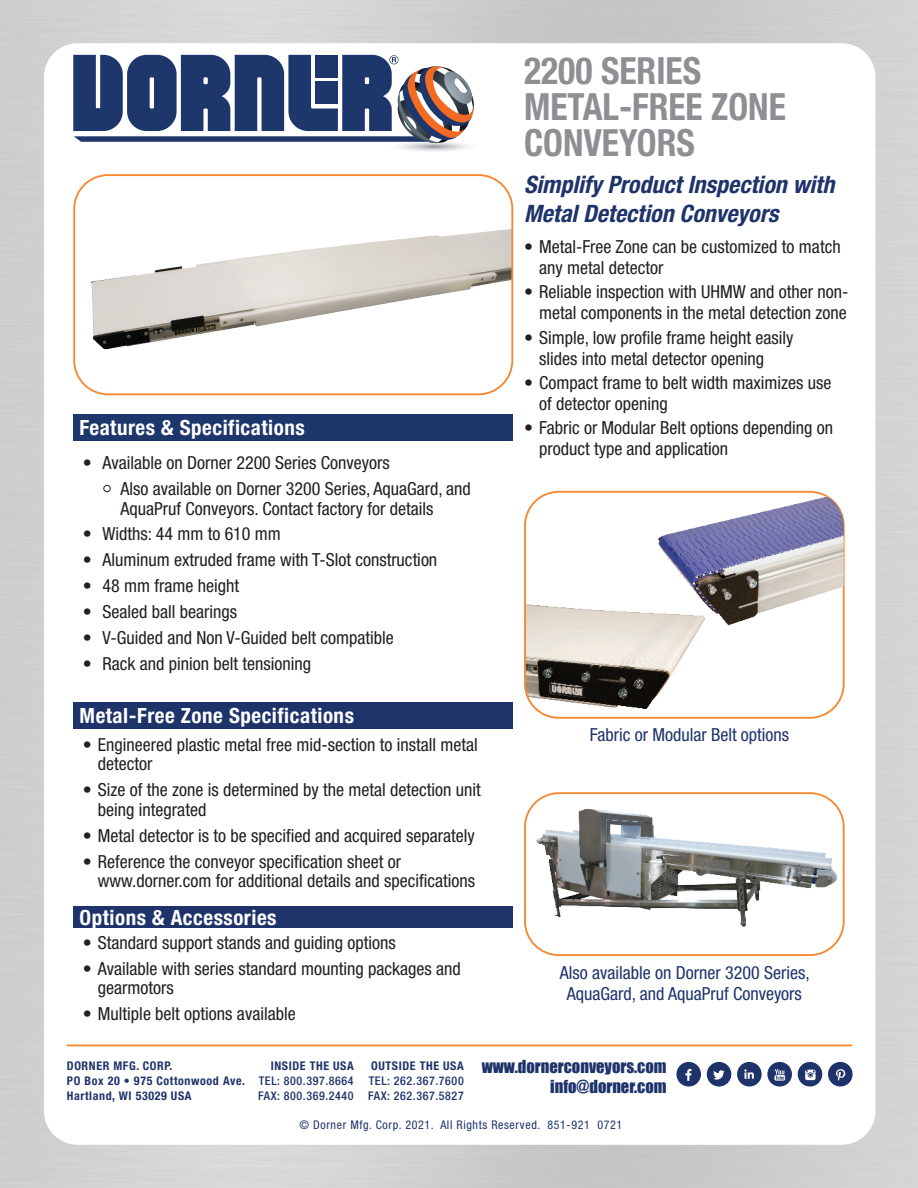
<style>
.page{position:relative;width:918px;height:1188px;background:#fff}
.page>*{position:absolute;margin:0;border:0;box-sizing:border-box;transform-origin:0 0}
.t1{font:700 condensed 37.5px/36px "Helvetica Neue";color:#8d8f92;scale:.95 1}
.t2{font:italic 700 condensed 24px/28.8px "Helvetica Neue";color:#1f336b}
.t3{font:700 condensed 21px "Helvetica Neue";letter-spacing:.025em;color:#fff}
.t4{font:condensed 18px/19.5px "Helvetica Neue";color:#231f20}
.t5{font:condensed 18px/21.6px "Helvetica Neue";color:#1f336b;text-align:center}
.t6{font:16.5px/19.8px "Impact";color:#1f336b;text-align:right}
.t7{font:700 condensed 12px/15px "Helvetica Neue";letter-spacing:.05em;color:#1f336b}
.t8{font:500 condensed 12px/15px "Helvetica Neue";letter-spacing:.05em;color:#1f336b}
.t9{font:condensed 12px "Helvetica Neue";letter-spacing:.05em;color:#1f336b}
.s1{color:#fff}
.s2{color:#1d366c}
</style>
<div class="page">
<img style="left:0;top:0;width:918px;height:1188px">
<div style="left:44px;top:43px;width:831px;height:1102px;background:#fff;border-radius:34px"></div>
<div style="left:73px;top:414px;width:440px;height:27px;background:#1d366c"></div>
<img style="left:76px;top:175px;width:436px;height:219px">
<div style="left:73px;top:174px;width:440px;height:221px;border:2px solid #f58932;border-radius:34px"></div>
<svg style="left:73px;top:55px;width:401px;height:96px"></svg>
<img style="left:527px;top:604px;width:162px;height:112px">
<div style="left:524px;top:491px;width:321px;height:228px;border:2px solid #f58932;border-radius:34px"></div>
<div style="left:73px;top:702px;width:440px;height:27px;background:#1f336b"></div>
<div style="left:73px;top:906px;width:440px;height:22px;background:#1f336b"></div>
<img style="left:525px;top:795px;width:317px;height:149px">
<div style="left:524px;top:792px;width:321px;height:164px;border:2px solid #f58932;border-radius:34px"></div>
<img style="left:631px;top:492px;width:213px;height:154px">
<hr style="left:67px;top:1045px;width:785px;height:1px;background:#f58932">
<div style="left:676px;top:1062px;width:25px;height:25px;background:#1f336b;border-radius:50%"></div>
<svg style="left:685px;top:1069px;width:7px;height:12px"></svg>
<div style="left:707px;top:1062px;width:24px;height:25px;background:#1f336b;border-radius:50%"></div>
<svg style="left:713px;top:1070px;width:12px;height:10px"></svg>
<div style="left:737px;top:1062px;width:25px;height:25px;background:#1f336b;border-radius:50%"></div>
<svg style="left:744px;top:1069px;width:10px;height:10px"></svg>
<div style="left:767px;top:1062px;width:25px;height:25px;background:#1f336b;border-radius:50%"></div>
<div style="left:798px;top:1062px;width:24px;height:25px;background:#1f336b;border-radius:50%"></div>
<div style="left:828px;top:1062px;width:25px;height:25px;background:#1f336b;border-radius:50%"></div>
<svg style="left:774px;top:1069px;width:11px;height:12px"></svg>
<svg style="left:805px;top:1070px;width:11px;height:10px"></svg>
<svg style="left:836px;top:1069px;width:9px;height:12px"></svg>
<p class="t3" style="left:80px;top:415px;width:227px">Features &amp; Specifications</p>
<p class="t4" style="left:83px;top:453px;width:308px">• Available on Dorner 2200 Series Conveyors</p>
<p class="t4" style="left:120px;top:479px;width:352px;text-indent:-18px"><span class="s1">•</span> Also available on Dorner 3200 Series, AquaGard, and<br>AquaPruf Conveyors. Contact factory for details</p>
<p class="t4" style="left:83px;top:524px;width:199px">• Widths: 44 mm to 610 mm</p>
<p class="t4" style="left:83px;top:550px;width:356px">• Aluminum extruded frame with T-Slot construction</p>
<p class="t4" style="left:83px;top:576px;width:158px">• 48 mm frame height</p>
<p class="t4" style="left:83px;top:602px;width:156px">• Sealed ball bearings</p>
<p class="t4" style="left:83px;top:628px;width:312px">• V-Guided and Non V-Guided belt compatible</p>
<p class="t4" style="left:83px;top:654px;width:230px">• Rack and pinion belt tensioning</p>
<p class="t3" style="left:80px;top:703px;width:276px">Metal-Free Zone Specifications</p>
<p class="t4" style="left:98px;top:735px;width:381px;text-indent:-15px">• Engineered plastic metal free mid-section to install metal detector</p>
<p class="t4" style="left:98px;top:780px;width:384px;text-indent:-15px">• Size of the zone is determined by the metal detection unit being integrated</p>
<p class="t4" style="left:83px;top:825px;width:393px">• Metal detector is to be specified and acquired separately</p>
<p class="t4" style="left:98px;top:851px;width:379px;text-indent:-15px">• Reference the conveyor specification sheet or www.dorner.com for additional details and specifications</p>
<p class="t3" style="left:80px;top:905px;width:199px">Options &amp; Accessories</p>
<p class="t4" style="left:83px;top:932px;width:314px">• Standard support stands and guiding options</p>
<p class="t4" style="left:98px;top:958px;width:364px;text-indent:-15px">• Available with series standard mounting packages and gearmotors</p>
<p class="t4" style="left:83px;top:1004px;width:214px">• Multiple belt options available</p>
<h1 class="t1" style="left:524px;top:52px;width:277px">2200 SERIES<br>METAL-FREE ZONE<br>CONVEYORS</h1>
<h2 class="t2" style="left:524px;top:170px;width:312px">Simplify Product Inspection with<br>Metal Detection Conveyors</h2>
<p class="t4" style="left:539px;top:236px;width:303px;line-height:21px;text-indent:-15px">• Metal-Free Zone can be customized to match any metal detector</p>
<p class="t4" style="left:524px;top:281px;width:326px;line-height:21px;text-align:right">• Reliable inspection with UHMW and other non&shy;metal components in the metal detection zone</p>
<p class="t4" style="left:539px;top:327px;width:256px;line-height:21px;text-indent:-15px">• Simple, low profile frame height easily slides into metal detector opening</p>
<p class="t4" style="left:539px;top:372px;width:294px;line-height:21px;text-indent:-15px">• Compact frame to belt width maximizes use of detector opening</p>
<p class="t4" style="left:539px;top:417px;width:296px;line-height:21px;text-indent:-15px">• Fabric or Modular Belt options depending on product type and application</p>
<p class="t5" style="left:590px;top:724px;width:201px">Fabric or Modular Belt options</p>
<p class="t5" style="left:560px;top:961px;width:251px">Also available on Dorner 3200 Series,<br>AquaGard, and AquaPruf Conveyors</p>
<p class="t7" style="left:67px;top:1059px;width:180px">DORNER MFG. CORP.<br>PO Box 20 • 975 Cottonwood Ave.<br>Hartland, WI 53029 USA</p>
<p class="t7" style="left:271px;top:1059px;width:85px">INSIDE THE USA</p>
<p class="t8" style="left:258px;top:1074px;width:97px">TEL: 800.397.8664<br>FAX: 800.369.2440</p>
<p class="t7" style="left:371px;top:1059px;width:94px">OUTSIDE THE USA</p>
<p class="t8" style="left:368px;top:1074px;width:97px">TEL: 262.367.7600<br>FAX: 262.367.5827</p>
<p class="t6" style="left:482px;top:1057px;width:186px">www.dornerconveyors.com info@dorner.com</p>
<p class="t9" style="left:300px;top:1118px;width:324px">© Dorner Mfg. Corp. 2021. All Rights Reserved. <span class="s2">851-921</span> 0721</p>
</div>
